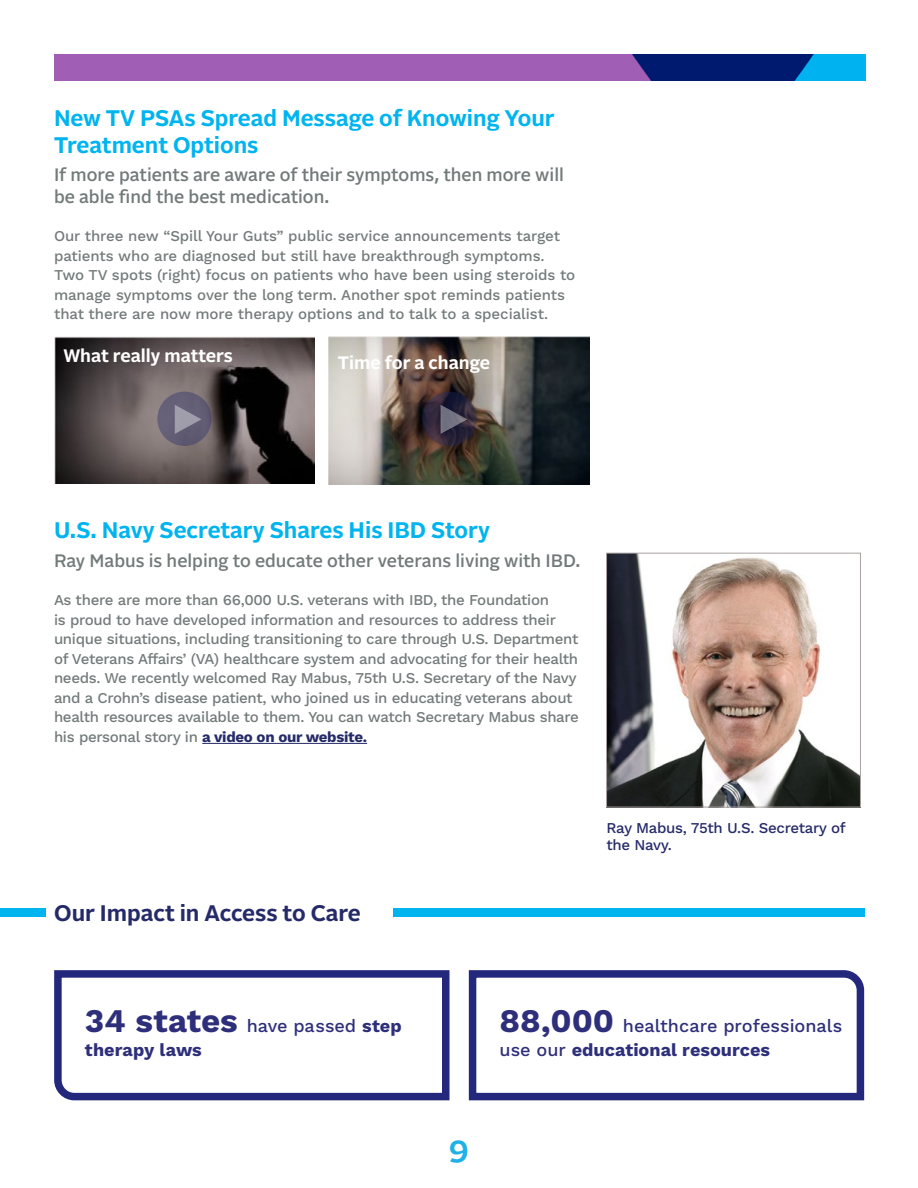
<style>
.page{position:relative;width:918px;height:1188px;background:#fff}
.page>*{position:absolute;margin:0;border:0;box-sizing:border-box;transform-origin:0 0}
.t1{font:700 30px "Alrightv 2 Normal";color:#20b1e7}
.t2{font:700 22.5px/27px "Alrightv 2 Normal";color:#00b4f0}
.t3{font:700 22.5px "Alrightv 2 Normal";color:#252a68}
.t4{font:500 18px/22.5px "Alrightv 2 Normal";color:#737a7a}
.t5{font:500 18px/24px "Work Sans";letter-spacing:-.005em;color:#2e2f7a}
.t6{font:700 18px/24px "Work Sans";color:#2e2f7a}
.t7{font:700 18px "Alrightv 2 Normal";color:#fff}
.t8{font:500 15px/19.5px "Work Sans";letter-spacing:-.02em;color:#737a7a}
.t9{font:500 15px/16.5px "Work Sans";letter-spacing:-.02em;color:#252a68}
.s1{font-weight:700;color:#252a68}
.s2{font-size:33px}
.s3{font-weight:500}
.s4{font-weight:700;font-size:33px}
.s5{font-weight:700}
</style>
<div class="page">
<img style="left:54px;top:54px;width:812px;height:27px">
<hr style="left:202px;top:743px;width:165px;height:1px;background:#252a68">
<img style="left:328px;top:337px;width:262px;height:148px">
<img style="left:54px;top:337px;width:261px;height:146px">
<img style="left:608px;top:555px;width:251px;height:250px">
<div style="left:606px;top:553px;width:255px;height:254px;border:1px solid #a9a3a1"></div>
<svg style="left:54px;top:970px;width:396px;height:131px"></svg>
<svg style="left:468px;top:970px;width:397px;height:131px"></svg>
<div style="left:393px;top:908px;width:472px;height:9px;background:#00b4f0"></div>
<div style="left:0;top:908px;width:46px;height:9px;background:#00b4f0"></div>
<div style="left:157px;top:392px;width:55px;height:54px;background:#635f76;border-radius:50%"></div>
<svg style="left:422px;top:392px;width:55px;height:54px;background:#31273a"></svg>
<svg style="left:175px;top:405px;width:26px;height:29px"></svg>
<svg style="left:441px;top:405px;width:26px;height:29px"></svg>
<h2 class="t2" style="left:54px;top:103px;width:502px">New TV PSAs Spread Message of Knowing Your<br>Treatment Options</h2>
<p class="t4" style="left:54px;top:162px;width:511px">If more patients are aware of their symptoms, then more will be able find the best medication.</p>
<p class="t8" style="left:54px;top:227px;width:523px">Our three new “Spill Your Guts” public service announcements target patients who are diagnosed but still have breakthrough symptoms.<br>Two TV spots (right) focus on patients who have been using steroids to manage symptoms over the long term. Another spot reminds patients that there are now more therapy options and to talk to a specialist.</p>
<p class="t7" style="left:63px;top:343px;width:171px">What really matters</p>
<p class="t7" style="left:338px;top:350px;width:154px">Time for a change</p>
<h2 class="t2" style="left:54px;top:516px;width:438px">U.S. Navy Secretary Shares His IBD Story</h2>
<p class="t4" style="left:54px;top:548px;width:528px">Ray Mabus is helping to educate other veterans living with IBD.</p>
<p class="t8" style="left:54px;top:591px;width:526px">As there are more than 66,000 U.S. veterans with IBD, the Foundation<br>is proud to have developed information and resources to address their unique situations, including transitioning to care through U.S. Department of Veterans Affairs’ (VA) healthcare system and advocating for their health needs. We recently welcomed Ray Mabus, 75th U.S. Secretary of the Navy and a Crohn’s disease patient, who joined us in educating veterans about health resources available to them. You can watch Secretary Mabus share his personal story in <span class="s1">a video on our website.</span></p>
<h2 class="t3" style="left:54px;top:897px;width:308px">Our Impact in Access to Care</h2>
<p class="t9" style="left:607px;top:821px;width:241px">Ray Mabus, 75th U.S. Secretary of the Navy.</p>
<p class="t6" style="left:85px;top:1015px;width:318px"><span class="s2">34 states</span> <span class="s3">have passed</span> step therapy laws</p>
<p class="t5" style="left:500px;top:1014px;width:344px"><span class="s4">88,000</span> healthcare professionals use our <span class="s5">educational resources</span></p>
<h1 class="t1" style="left:449px;top:1126px;width:21px">9</h1>
</div>
